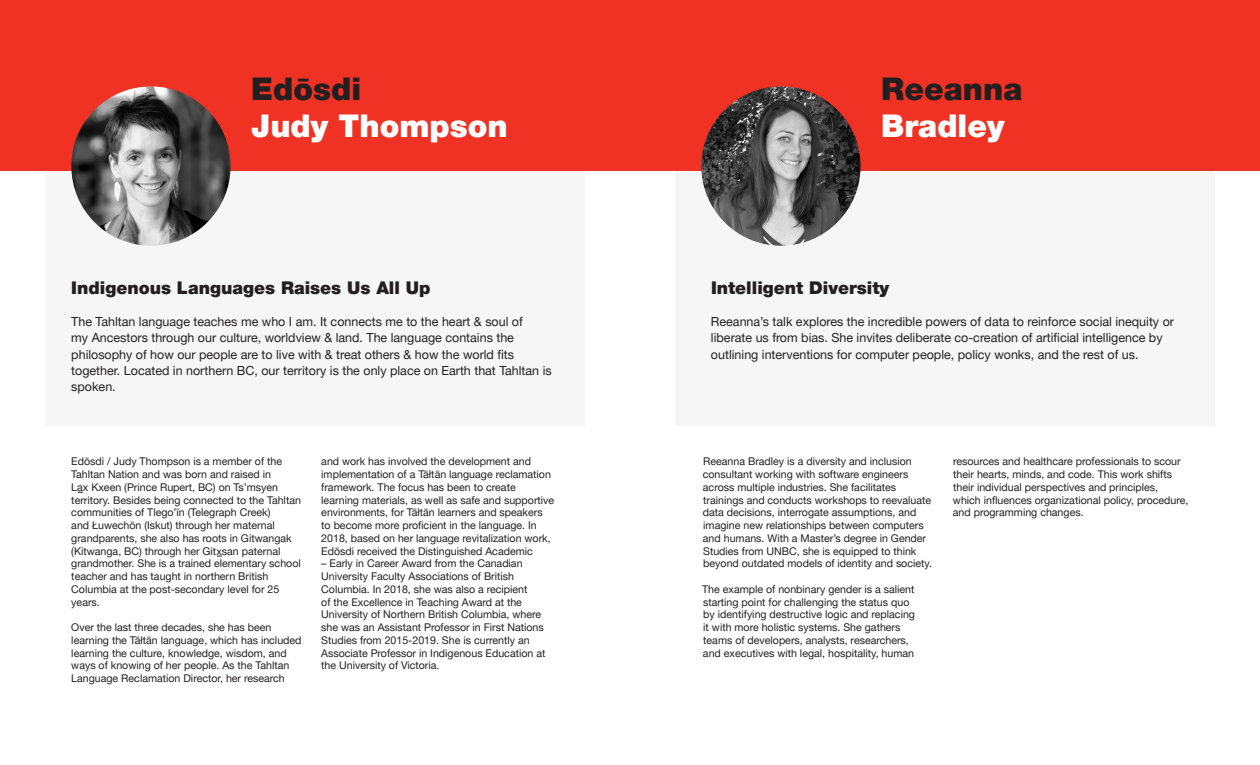
<style>
.page{position:relative;width:1260px;height:765px;background:#fff}
.page>*{position:absolute;margin:0;border:0;box-sizing:border-box;transform-origin:0 0}
.t1{font:900 31.25px/37.5px "Helvetica Neue LT Pro";color:#231f20}
.t2{font:900 31.25px "Helvetica Neue LT Pro";color:#fff}
.t3{font:900 17.5px "Helvetica Neue LT Pro";color:#231f20}
.t4{font:12.5px/16.2px "Helvetica Neue LT Pro";color:#231f20}
.t5{font:10.62px/12.8px "Helvetica Neue LT Pro";color:#231f20}
.s1{color:#fff}
</style>
<div class="page">
<div style="left:45px;top:170px;width:540px;height:256px;background:#f6f6f6"></div>
<div style="left:0;top:0;width:1260px;height:170px;background:#ef3223"></div>
<div style="left:675px;top:170px;width:540px;height:256px;background:#f6f6f6"></div>
<img style="left:71px;top:86px;width:160px;height:160px;border-radius:80px">
<img style="left:701px;top:86px;width:160px;height:160px;border-radius:80px">
<p class="t1" style="left:251px;top:70px;width:111px">Edōsdi</p>
<p class="t2" style="left:251px;top:108px;width:258px">Judy Thompson</p>
<p class="t3" style="left:71px;top:277px;width:361px">Indigenous Languages Raises Us All Up</p>
<p class="t4" style="left:71px;top:313px;width:482px">The Tahltan language teaches me who I am. It connects me to the heart &amp; soul of<br>my Ancestors through our culture, worldview &amp; land. The language contains the philosophy of how our people are to live with &amp; treat others &amp; how the world fits together. Located in northern BC, our territory is the only place on Earth that Tahltan is spoken.</p>
<p class="t5" style="left:71px;top:455px;width:231px">Edōsdi / Judy Thompson is a member of the Tahltan Nation and was born and raised in<br>Lax Kxeen (Prince Rupert, BC) on Ts’msyen territory. Besides being connected to the Tahltan communities of Tlego’īn (Telegraph Creek)<br>and Łuwechōn (Iskut) through her maternal grandparents, she also has roots in Gitwangak (Kitwanga, BC) through her Gitxsan paternal grandmother. She is a trained elementary school teacher and has taught in northern British Columbia at the post-secondary level for 25 years.</p>
<p class="t5" style="left:71px;top:621px;width:232px">Over the last three decades, she has been learning the Tāłtān language, which has included learning the culture, knowledge, wisdom, and ways of knowing of her people. As the Tahltan Language Reclamation Director, her research</p>
<p class="t5" style="left:321px;top:455px;width:234px">and work has involved the development and implementation of a Tāłtān language reclamation framework. The focus has been to create learning materials, as well as safe and supportive environments, for Tāłtān learners and speakers to become more proficient in the language. In 2018, based on her language revitalization work, Edōsdi received the Distinguished Academic</p>
<p class="t5" style="left:321px;top:557px;width:226px">– Early in Career Award from the Canadian University Faculty Associations of British Columbia. In 2018, she was also a recipient<br>of the Excellence in Teaching Award at the University of Northern British Columbia, where she was an Assistant Professor in First Nations Studies from 2015-2019. She is currently an Associate Professor in Indigenous Education at the University of Victoria.</p>
<p class="t1" style="left:881px;top:70px;width:143px">Reeanna<br><span class="s1">Bradley</span></p>
<p class="t3" style="left:711px;top:277px;width:180px">Intelligent Diversity</p>
<p class="t4" style="left:711px;top:313px;width:465px">Reeanna’s talk explores the incredible powers of data to reinforce social inequity or liberate us from bias. She invites deliberate co-creation of artificial intelligence by outlining interventions for computer people, policy wonks, and the rest of us.</p>
<p class="t5" style="left:703px;top:455px;width:231px">Reeanna Bradley is a diversity and inclusion consultant working with software engineers across multiple industries. She facilitates trainings and conducts workshops to reevaluate data decisions, interrogate assumptions, and imagine new relationships between computers and humans. With a Master’s degree in Gender Studies from UNBC, she is equipped to think beyond outdated models of identity and society.</p>
<p class="t5" style="left:702px;top:583px;width:214px">The example of nonbinary gender is a salient starting point for challenging the status quo by identifying destructive logic and replacing it with more holistic systems. She gathers teams of developers, analysts, researchers, and executives with legal, hospitality, human</p>
<p class="t5" style="left:953px;top:455px;width:237px">resources and healthcare professionals to scour their hearts, minds, and code. This work shifts their individual perspectives and principles, which influences organizational policy, procedure, and programming changes.</p>
</div>
